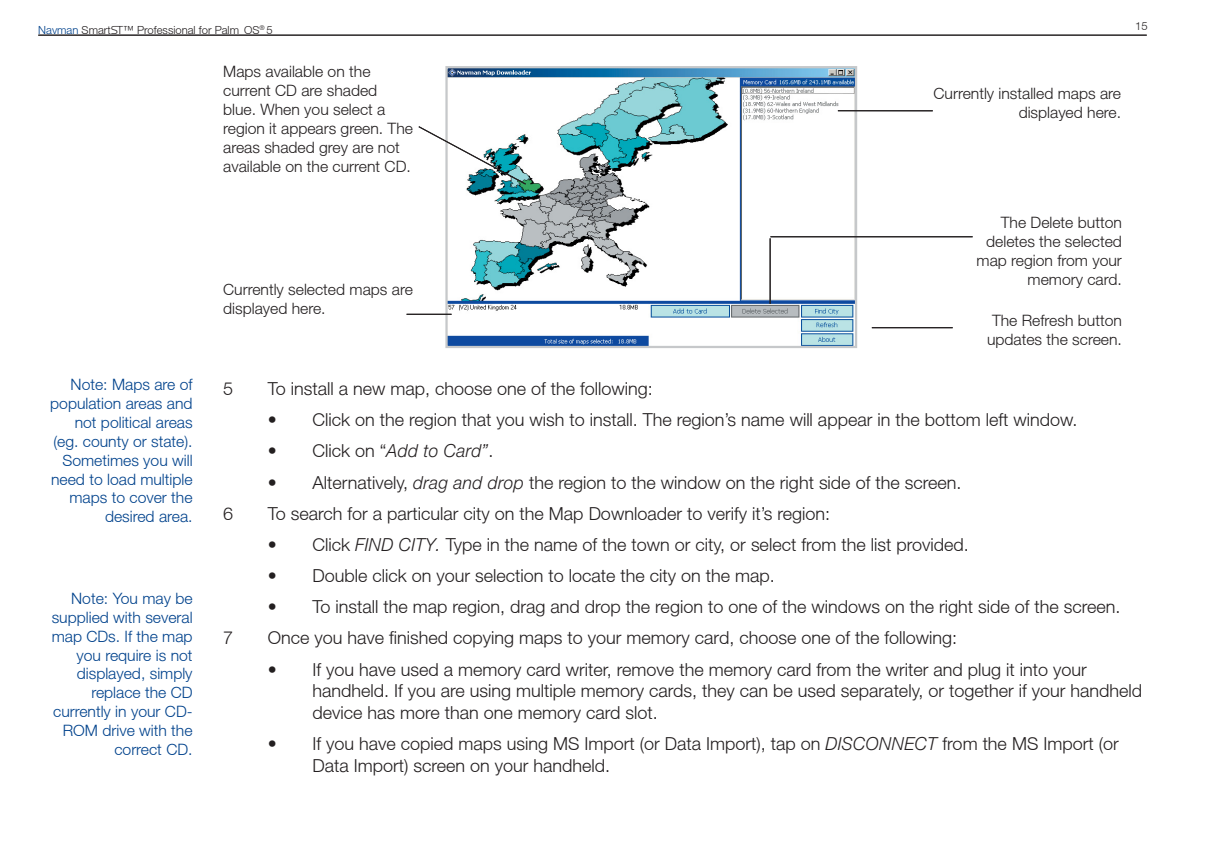
<style>
.page{position:relative;width:1215px;height:851px;background:#fff}
.page>*{position:absolute;margin:0;border:0;box-sizing:border-box;transform-origin:0 0}
.t1{font:300 18px/21.6px "Helvetica Neue LT";color:#231f20}
.t2{font:300 15.75px/18.9px "Helvetica Neue LT";color:#231f20}
.t3{font:300 15.75px/18.9px "Helvetica Neue LT";color:#00428c;text-align:right}
.t4{font:300 11.25px "Helvetica Neue LT";color:#231f20}
.s1{color:#00428c}
.s2{font-family:"Helvetica Neue ST";font-weight:400}
.s3{font-style:italic}
</style>
<div class="page">
<hr style="left:38px;top:35px;width:1109px;height:1px;background:#231f20">
<img style="left:448px;top:69px;width:406px;height:276px">
<div style="left:445px;top:66px;width:412px;height:282px;border:2px solid #c6c8ca"></div>
<svg style="left:418px;top:125px;width:109px;height:61px"></svg>
<hr style="left:407px;top:314px;width:45px;height:1px;background:#231f20">
<hr style="left:838px;top:110px;width:95px;height:1px;background:#231f20">
<hr style="left:872px;top:327px;width:81px;height:1px;background:#231f20">
<hr style="left:770px;top:238px;width:1px;height:66px;background:#231f20">
<hr style="left:770px;top:236px;width:203px;height:1px;background:#231f20">
<p class="t4" style="left:38px;top:26px;width:236px"><span class="s1">Navman</span> Smart<span class="s2">S</span>™ Professional for Palm OS<sup>®</sup> 5</p>
<p class="t2" style="left:223px;top:64px;width:191px">Maps available on the current CD are shaded blue. When you select a region it appears green. The areas shaded grey are not available on the current CD.</p>
<p class="t2" style="left:223px;top:282px;width:191px">Currently selected maps are displayed here.</p>
<p class="t4" style="left:1135px;top:22px;width:14px">15</p>
<p class="t2" style="left:934px;top:85px;width:189px;text-align:right">Currently installed maps are displayed here.</p>
<p class="t2" style="left:977px;top:214px;width:147px;text-align:right">The Delete button deletes the selected map region from your memory card.</p>
<p class="t2" style="left:987px;top:312px;width:136px;text-align:center">The Refresh button updates the screen.</p>
<p class="t3" style="left:50px;top:376px;width:144px">Note: Maps are of population areas and not political areas (eg. county or state).<br>Sometimes you will need to load multiple maps to cover the desired area.</p>
<p class="t3" style="left:52px;top:590px;width:142px">Note: You may be supplied with several map CDs. If the map you require is not displayed, simply replace the CD currently in your CD-<br>ROM drive with the correct CD.</p>
<p class="t1" style="left:223px;top:379px;width:12px">5</p>
<p class="t1" style="left:268px;top:379px;width:387px">To install a new map, choose one of the following:</p>
<p class="t1" style="left:268px;top:410px;width:811px">• Click on the region that you wish to install. The region’s name will appear in the bottom left window.</p>
<p class="t1" style="left:268px;top:442px;width:227px">• Click on “<span class="s3">Add to Card”</span>.</p>
<p class="t1" style="left:268px;top:473px;width:695px">• Alternatively, <span class="s3">drag and drop</span> the region to the window on the right side of the screen.</p>
<p class="t1" style="left:223px;top:504px;width:12px">6</p>
<p class="t1" style="left:268px;top:504px;width:564px">To search for a particular city on the Map Downloader to verify it’s region:</p>
<p class="t1" style="left:268px;top:535px;width:702px">• Click <span class="s3">FIND CITY.</span> Type in the name of the town or city, or select from the list provided.</p>
<p class="t1" style="left:268px;top:566px;width:509px">• Double click on your selection to locate the city on the map.</p>
<p class="t1" style="left:268px;top:597px;width:854px">• To install the map region, drag and drop the region to one of the windows on the right side of the screen.</p>
<p class="t1" style="left:223px;top:629px;width:12px">7</p>
<p class="t1" style="left:268px;top:629px;width:691px">Once you have finished copying maps to your memory card, choose one of the following:</p>
<p class="t1" style="left:313px;top:660px;width:831px;text-indent:-45px">• If you have used a memory card writer, remove the memory card from the writer and plug it into your handheld. If you are using multiple memory cards, they can be used separately, or together if your handheld device has more than one memory card slot.</p>
<p class="t1" style="left:313px;top:734px;width:808px;text-indent:-45px">• If you have copied maps using MS Import (or Data Import), tap on <span class="s3">DISCONNECT</span> from the MS Import (or<br>Data Import) screen on your handheld.</p>
</div>
